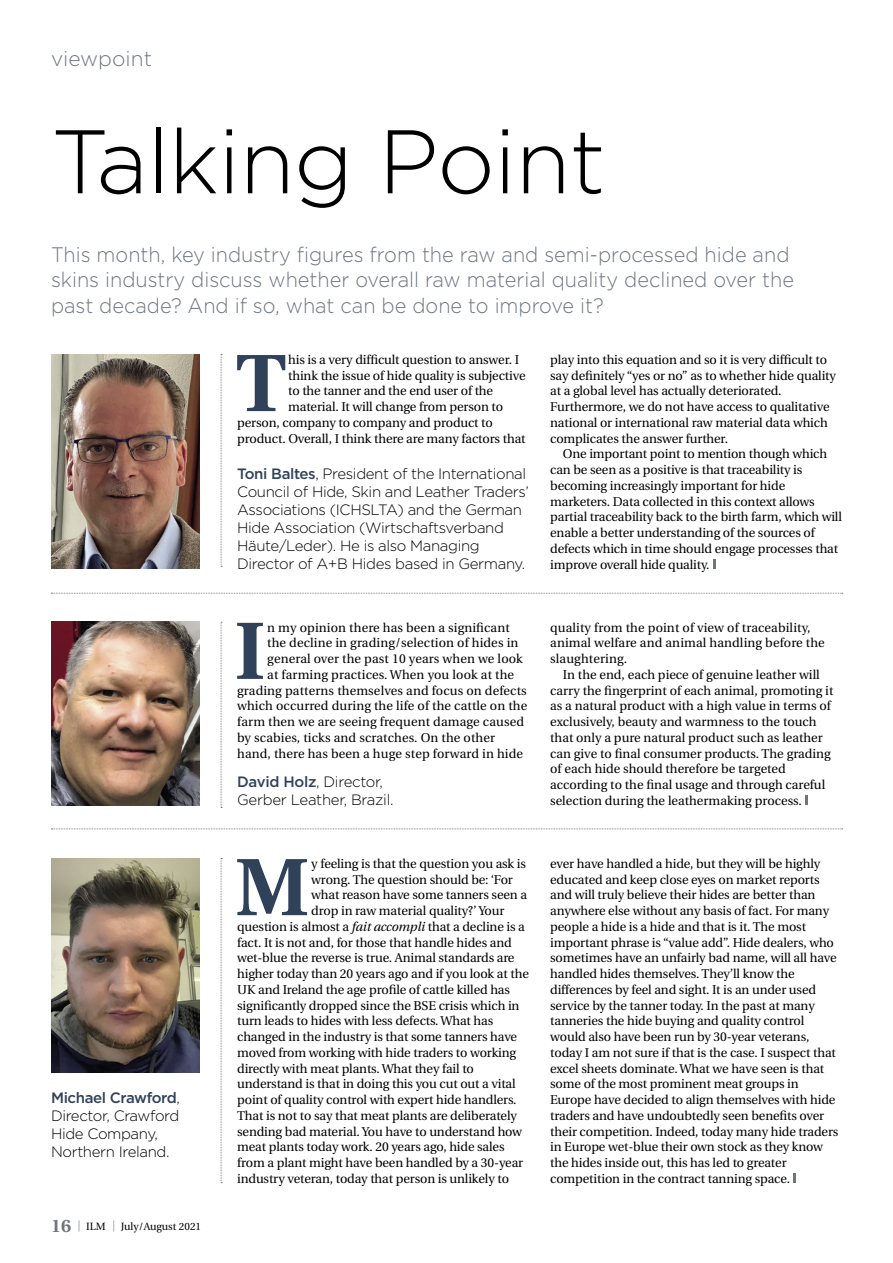
<style>
.page{position:relative;width:893px;height:1263px;background:#fff}
.page>*{position:absolute;margin:0;border:0;box-sizing:border-box;transform-origin:0 0}
.t1{font:300 90px "Gotham";letter-spacing:-.01em;color:#000}
.t2{font:700 81px "Utopia";color:#30415a}
.t3{font:300 21px/25.5px "Gotham";color:#6d7680;scale:.95 1}
.t4{font:300 21px "Gotham";color:#6d7680}
.t5{font:300 15px/18px "Gotham";letter-spacing:-.025em;color:#000}
.t6{font:12.75px/15.8px "Utopia";letter-spacing:-.01em;color:#000}
.t7{font:12.75px/15.8px "Utopia";letter-spacing:.01em;color:#000}
.t8{font:10.5px "Utopia";color:#000}
.s1{font-weight:500;color:#30415a}
.s2{font-weight:700;font-size:18px;color:#6d7680}
.s3{font-family:"Gotham";font-weight:300;font-size:12px;color:#6d7680}
.s4{font-style:italic}
</style>
<div class="page">
<svg style="left:221px;top:354px;width:1px;height:213px"></svg>
<svg style="left:221px;top:622px;width:1px;height:186px"></svg>
<svg style="left:221px;top:858px;width:1px;height:325px"></svg>
<img style="left:51px;top:354px;width:149px;height:215px">
<img style="left:51px;top:622px;width:149px;height:183px">
<img style="left:51px;top:858px;width:149px;height:215px">
<svg style="left:51px;top:828px;width:792px;height:1px"></svg>
<svg style="left:51px;top:593px;width:792px;height:1px"></svg>
<svg style="left:793px;top:1173px;width:3px;height:10px"></svg>
<svg style="left:805px;top:795px;width:2px;height:10px"></svg>
<svg style="left:713px;top:559px;width:3px;height:10px"></svg>
<h3 class="t4" style="left:51px;top:47px;width:103px">viewpoint</h3>
<h1 class="t1" style="left:51px;top:112px;width:556px">Talking Point</h1>
<h3 class="t3" style="left:51px;top:241px;width:784px">This month, key industry figures from the raw and semi-processed hide and skins industry discuss whether overall raw material quality declined over the past decade? And if so, what can be done to improve it?</h3>
<h2 class="t2" style="left:236px;top:337px;width:52px">T</h2>
<p class="t6" style="left:288px;top:352px;width:233px">his is a very difficult question to answer. I</p>
<p class="t6" style="left:550px;top:352px;width:287px">play into this equation and so it is very difficult to say definitely “yes or no” as to whether hide quality at a global level has actually deteriorated.<br>Furthermore, we do not have access to qualitative national or international raw material data which complicates the answer further.</p>
<p class="t6" style="left:550px;top:446px;width:293px;text-indent:13px">One important point to mention though which can be seen as a positive is that traceability is becoming increasingly important for hide marketers. Data collected in this context allows partial traceability back to the birth farm, which will enable a better understanding of the sources of defects which in time should engage processes that improve overall hide quality.</p>
<p class="t6" style="left:288px;top:368px;width:239px">think the issue of hide quality is subjective</p>
<p class="t6" style="left:288px;top:383px;width:206px">to the tanner and the end user of the</p>
<p class="t6" style="left:288px;top:399px;width:216px">material. It will change from person to</p>
<p class="t6" style="left:237px;top:415px;width:257px">person, company to company and product to</p>
<p class="t6" style="left:237px;top:431px;width:290px">product. Overall, I think there are many factors that</p>
<p class="t5" style="left:237px;top:464px;width:293px"><span class="s1">Toni Baltes</span>, President of the International Council of Hide, Skin and Leather Traders’ Associations (ICHSLTA) and the German Hide Association (Wirtschaftsverband Häute/Leder). He is also Managing Director of A+B Hides based in Germany.</p>
<p class="t5" style="left:51px;top:1088px;width:130px"><span class="s1">Michael Crawford</span>,<br>Director, Crawford<br>Hide Company,<br>Northern Ireland.</p>
<p class="t8" style="left:51px;top:1221px;width:152px"><span class="s2">16</span> <span class="s3">|</span> ILM <span class="s3">|</span> July/August 2021</p>
<h2 class="t2" style="left:234px;top:605px;width:33px">I</h2>
<p class="t7" style="left:267px;top:620px;width:244px">n my opinion there has been a significant</p>
<p class="t7" style="left:267px;top:635px;width:253px">the decline in grading/selection of hides in</p>
<p class="t7" style="left:267px;top:651px;width:257px">general over the past 10 years when we look</p>
<p class="t7" style="left:267px;top:667px;width:248px">at farming practices. When you look at the</p>
<p class="t7" style="left:237px;top:683px;width:291px">grading patterns themselves and focus on defects</p>
<p class="t7" style="left:237px;top:698px;width:292px">which occurred during the life of the cattle on the</p>
<p class="t7" style="left:237px;top:714px;width:288px">farm then we are seeing frequent damage caused</p>
<p class="t7" style="left:237px;top:730px;width:259px">by scabies, ticks and scratches. On the other</p>
<p class="t7" style="left:237px;top:746px;width:287px">hand, there has been a huge step forward in hide</p>
<p class="t5" style="left:237px;top:772px;width:158px"><span class="s1">David Holz</span>, Director,<br>Gerber Leather, Brazil.</p>
<h2 class="t2" style="left:235px;top:841px;width:76px">M</h2>
<p class="t6" style="left:311px;top:856px;width:216px">y feeling is that the question you ask is</p>
<p class="t6" style="left:311px;top:872px;width:203px">wrong. The question should be: ‘For</p>
<p class="t6" style="left:311px;top:887px;width:217px">what reason have some tanners seen a</p>
<p class="t6" style="left:311px;top:903px;width:195px">drop in raw material quality?’ Your</p>
<p class="t6" style="left:237px;top:919px;width:289px">question is almost a <span class="s4">fait accompli</span> that a decline is a</p>
<p class="t6" style="left:237px;top:935px;width:276px">fact. It is not and, for those that handle hides and</p>
<p class="t6" style="left:237px;top:950px;width:279px">wet-blue the reverse is true. Animal standards are</p>
<p class="t6" style="left:237px;top:966px;width:293px">higher today than 20 years ago and if you look at the</p>
<p class="t6" style="left:237px;top:982px;width:274px">UK and Ireland the age profile of cattle killed has</p>
<p class="t6" style="left:237px;top:998px;width:284px">significantly dropped since the BSE crisis which in</p>
<p class="t6" style="left:237px;top:1013px;width:258px">turn leads to hides with less defects. What has</p>
<p class="t6" style="left:237px;top:1029px;width:282px">changed in the industry is that some tanners have</p>
<p class="t6" style="left:237px;top:1045px;width:281px">moved from working with hide traders to working</p>
<p class="t6" style="left:237px;top:1061px;width:238px">directly with meat plants. What they fail to</p>
<p class="t6" style="left:237px;top:1076px;width:280px">understand is that in doing this you cut out a vital</p>
<p class="t6" style="left:237px;top:1092px;width:281px">point of quality control with expert hide handlers.</p>
<p class="t6" style="left:237px;top:1108px;width:281px">That is not to say that meat plants are deliberately</p>
<p class="t6" style="left:237px;top:1124px;width:286px">sending bad material. You have to understand how</p>
<p class="t6" style="left:237px;top:1139px;width:269px">meat plants today work. 20 years ago, hide sales</p>
<p class="t6" style="left:237px;top:1155px;width:288px">from a plant might have been handled by a 30-year</p>
<p class="t6" style="left:237px;top:1171px;width:273px">industry veteran, today that person is unlikely to</p>
<p class="t7" style="left:550px;top:620px;width:276px">quality from the point of view of traceability, animal welfare and animal handling before the slaughtering.</p>
<p class="t6" style="left:550px;top:667px;width:285px;text-indent:13px">In the end, each piece of genuine leather will carry the fingerprint of each animal, promoting it as a natural product with a high value in terms of exclusively, beauty and warmness to the touch that only a pure natural product such as leather can give to final consumer products. The grading of each hide should therefore be targeted according to the final usage and through careful selection during the leathermaking process.</p>
<p class="t6" style="left:550px;top:856px;width:290px">ever have handled a hide, but they will be highly educated and keep close eyes on market reports and will truly believe their hides are better than anywhere else without any basis of fact. For many people a hide is a hide and that is it. The most important phrase is “value add”. Hide dealers, who sometimes have an unfairly bad name, will all have handled hides themselves. They’ll know the differences by feel and sight. It is an under used service by the tanner today. In the past at many tanneries the hide buying and quality control would also have been run by 30-year veterans, today I am not sure if that is the case. I suspect that excel sheets dominate. What we have seen is that some of the most prominent meat groups in Europe have decided to align themselves with hide traders and have undoubtedly seen benefits over their competition. Indeed, today many hide traders in Europe wet-blue their own stock as they know the hides inside out, this has led to greater competition in the contract tanning space.</p>
</div>
